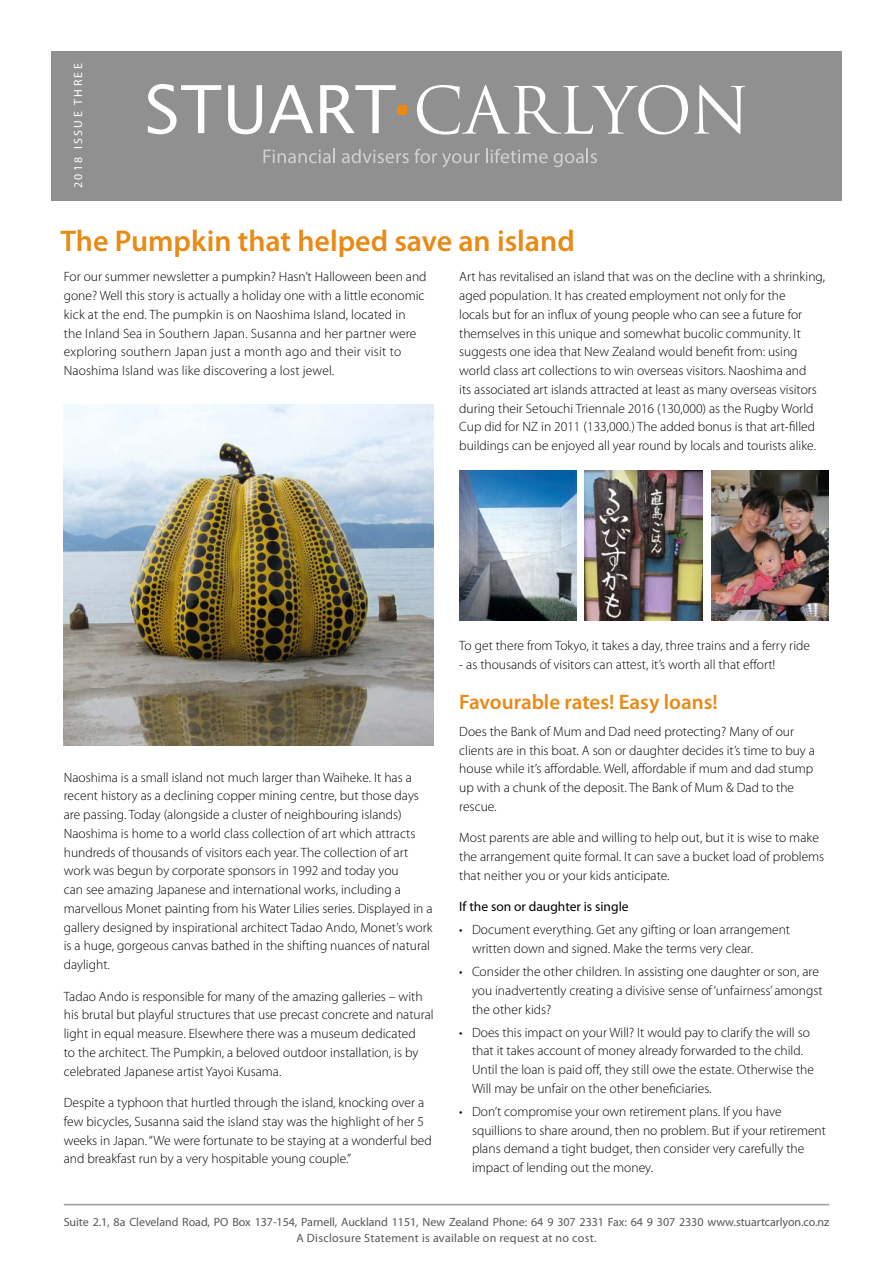
<style>
.page{position:relative;width:893px;height:1263px;background:#fff}
.page>*{position:absolute;margin:0;border:0;box-sizing:border-box;transform-origin:0 0}
.t1{font:600 30px "Myriad Pro";color:#e88a15}
.t2{font:600 21px "Myriad Pro";color:#e88a15}
.t3{font:300 13.5px/18.8px "Myriad Pro";color:#000}
.t4{font:13.5px "Myriad Pro";color:#000}
.t5{font:12px "Myriad Pro";letter-spacing:-.005em;color:#575756}
.t6{font:12px "Myriad Pro";letter-spacing:.025em;color:#575756}
.t7{font:11.85px "Myriad Pro";letter-spacing:.2em;color:#fff}
</style>
<div class="page">
<img style="left:64px;top:404px;width:370px;height:341px">
<img style="left:585px;top:471px;width:118px;height:149px">
<img style="left:711px;top:471px;width:118px;height:149px">
<img style="left:459px;top:471px;width:118px;height:149px">
<div style="left:51px;top:51px;width:791px;height:150px;background:#909090"></div>
<svg style="left:148px;top:84px;width:73px;height:50px"></svg>
<svg style="left:228px;top:85px;width:34px;height:49px"></svg>
<svg style="left:269px;top:85px;width:44px;height:48px"></svg>
<svg style="left:320px;top:85px;width:76px;height:48px"></svg>
<svg style="left:417px;top:85px;width:271px;height:50px"></svg>
<svg style="left:694px;top:85px;width:51px;height:49px"></svg>
<svg style="left:264px;top:149px;width:71px;height:14px"></svg>
<svg style="left:342px;top:149px;width:138px;height:18px"></svg>
<svg style="left:486px;top:149px;width:62px;height:14px"></svg>
<svg style="left:554px;top:149px;width:43px;height:18px"></svg>
<div style="left:397px;top:105px;width:10px;height:10px;background:#ea8a15"></div>
<hr style="left:64px;top:1204px;width:765px;height:1px;background:#9d9d9c">
<p class="t7" style="left:72px;top:188px;width:126px;rotate:-90deg">2018 ISSUE THREE</p>
<h1 class="t1" style="left:60px;top:225px;width:516px">The Pumpkin that helped save an island</h1>
<p class="t3" style="left:64px;top:268px;width:364px">For our summer newsletter a pumpkin? Hasn’t Halloween been and gone? Well this story is actually a holiday one with a little economic kick at the end. The pumpkin is on Naoshima Island, located in the Inland Sea in Southern Japan. Susanna and her partner were exploring southern Japan just a month ago and their visit to Naoshima Island was like discovering a lost jewel.</p>
<p class="t3" style="left:459px;top:268px;width:367px">Art has revitalised an island that was on the decline with a shrinking, aged population. It has created employment not only for the<br>locals but for an influx of young people who can see a future for themselves in this unique and somewhat bucolic community. It suggests one idea that New Zealand would benefit from: using world class art collections to win overseas visitors. Naoshima and<br>its associated art islands attracted at least as many overseas visitors during their Setouchi Triennale 2016 (130,000) as the Rugby World Cup did for NZ in 2011 (133,000.) The added bonus is that art-filled buildings can be enjoyed all year round by locals and tourists alike.</p>
<p class="t3" style="left:64px;top:768px;width:370px">Naoshima is a small island not much larger than Waiheke. It has a recent history as a declining copper mining centre, but those days are passing. Today (alongside a cluster of neighbouring islands)<br>Naoshima is home to a world class collection of art which attracts hundreds of thousands of visitors each year. The collection of art work was begun by corporate sponsors in 1992 and today you<br>can see amazing Japanese and international works, including a marvellous Monet painting from his Water Lilies series. Displayed in a gallery designed by inspirational architect Tadao Ando, Monet’s work is a huge, gorgeous canvas bathed in the shifting nuances of natural daylight.</p>
<p class="t3" style="left:64px;top:987px;width:371px">Tadao Ando is responsible for many of the amazing galleries – with his brutal but playful structures that use precast concrete and natural light in equal measure. Elsewhere there was a museum dedicated<br>to the architect. The Pumpkin, a beloved outdoor installation, is by celebrated Japanese artist Yayoi Kusama.</p>
<p class="t3" style="left:64px;top:1093px;width:369px">Despite a typhoon that hurtled through the island, knocking over a few bicycles, Susanna said the island stay was the highlight of her 5 weeks in Japan. “We were fortunate to be staying at a wonderful bed and breakfast run by a very hospitable young couple.”</p>
<p class="t3" style="left:459px;top:637px;width:352px">To get there from Tokyo, it takes a day, three trains and a ferry ride</p>
<p class="t3" style="left:459px;top:655px;width:318px">- as thousands of visitors can attest, it’s worth all that effort!</p>
<h2 class="t2" style="left:459px;top:690px;width:260px">Favourable rates! Easy loans!</h2>
<p class="t3" style="left:459px;top:722px;width:357px">Does the Bank of Mum and Dad need protecting? Many of our clients are in this boat. A son or daughter decides it’s time to buy a house while it’s affordable. Well, affordable if mum and dad stump up with a chunk of the deposit. The Bank of Mum &amp; Dad to the rescue.</p>
<p class="t3" style="left:459px;top:829px;width:367px">Most parents are able and willing to help out, but it is wise to make the arrangement quite formal. It can save a bucket load of problems that neither you or your kids anticipate.</p>
<p class="t4" style="left:459px;top:899px;width:171px">If the son or daughter is single</p>
<p class="t3" style="left:472px;top:921px;width:320px;text-indent:-13px">• Document everything. Get any gifting or loan arrangement written down and signed. Make the terms very clear.</p>
<p class="t3" style="left:472px;top:962px;width:352px;text-indent:-13px">• Consider the other children. In assisting one daughter or son, are you inadvertently creating a divisive sense of ‘unfairness’ amongst the other kids?</p>
<p class="t3" style="left:472px;top:1023px;width:343px;text-indent:-13px">• Does this impact on your Will? It would pay to clarify the will so that it takes account of money already forwarded to the child.<br>Until the loan is paid off, they still owe the estate. Otherwise the Will may be unfair on the other beneficiaries.</p>
<p class="t3" style="left:472px;top:1102px;width:356px;text-indent:-13px">• Don’t compromise your own retirement plans. If you have squillions to share around, then no problem. But if your retirement plans demand a tight budget, then consider very carefully the impact of lending out the money.</p>
<p class="t5" style="left:64px;top:1215px;width:767px">Suite 2.1, 8a Cleveland Road, PO Box 137-154, Parnell, Auckland 1151, New Zealand Phone: 64 9 307 2331 Fax: 64 9 307 2330 www.stuartcarlyon.co.nz</p>
<p class="t6" style="left:296px;top:1232px;width:302px">A Disclosure Statement is available on request at no cost.</p>
</div>
